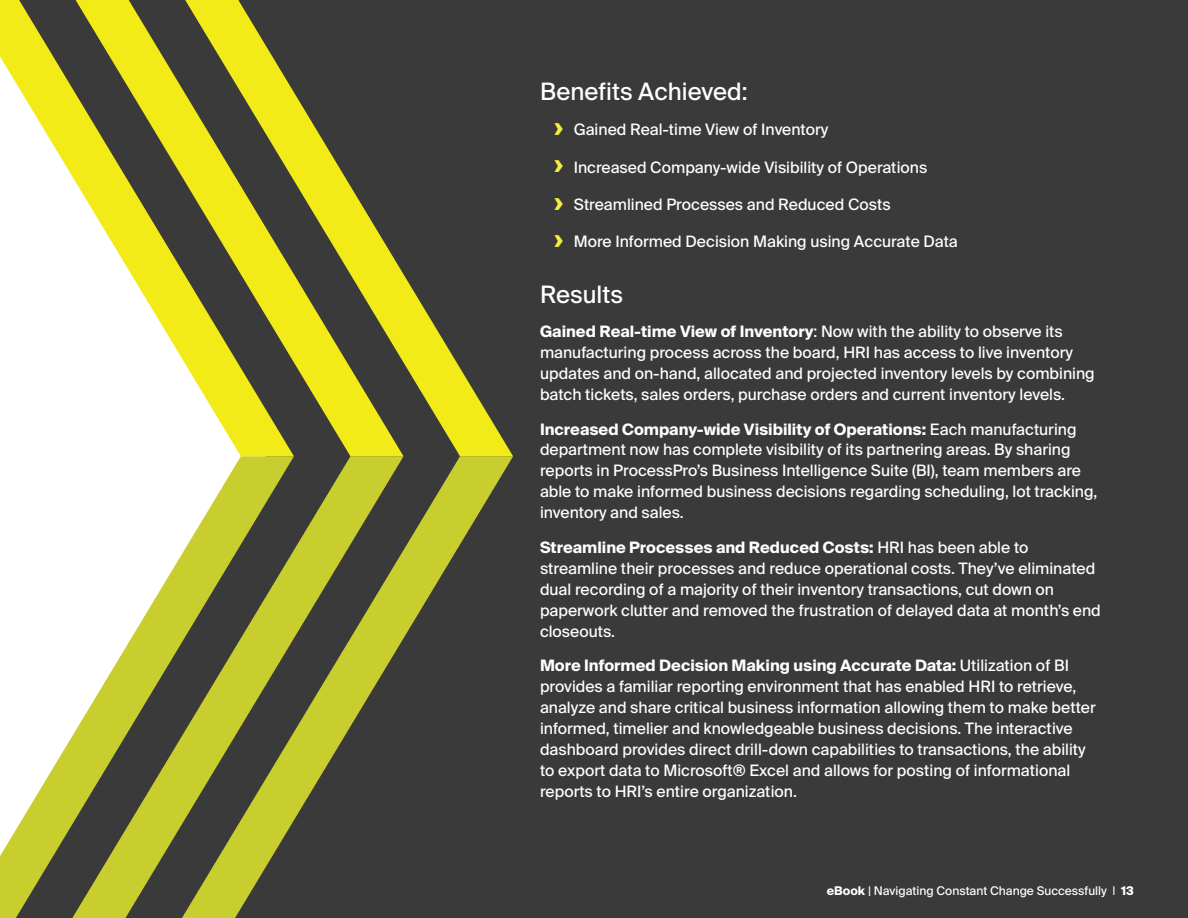
<style>
.page{position:relative;width:1188px;height:918px;background:#393a39}
.page>*{position:absolute;margin:0;border:0;box-sizing:border-box;transform-origin:0 0}
.t1{font:24px "Suisse Intl";color:#fff}
.t2{font:15.75px/21px "Suisse Intl";color:#fff}
.t3{font:12px "Suisse Intl";color:#fff}
.s1{font-weight:700;font-size:25.5px;color:#f4ed42}
.s2{font-weight:700}
</style>
<div class="page">
<svg style="left:404px;top:456px;width:109px;height:181px"></svg>
<svg style="left:404px;top:275px;width:109px;height:181px"></svg>
<svg style="left:294px;top:456px;width:110px;height:364px"></svg>
<svg style="left:294px;top:92px;width:110px;height:364px"></svg>
<svg style="left:0;top:456px;width:294px;height:462px"></svg>
<svg style="left:0;top:0;width:294px;height:456px"></svg>
<h1 class="t1" style="left:540px;top:77px;width:209px">Benefits Achieved:</h1>
<p class="t2" style="left:554px;top:119px;width:276px"><span class="s1">›</span> Gained Real-time View of Inventory</p>
<p class="t2" style="left:554px;top:157px;width:375px"><span class="s1">›</span> Increased Company-wide Visibility of Operations</p>
<p class="t2" style="left:554px;top:194px;width:338px"><span class="s1">›</span> Streamlined Processes and Reduced Costs</p>
<p class="t2" style="left:554px;top:231px;width:405px"><span class="s1">›</span> More Informed Decision Making using Accurate Data</p>
<h1 class="t1" style="left:540px;top:280px;width:84px">Results</h1>
<p class="t2" style="left:540px;top:321px;width:556px"><span class="s2">Gained Real-time View of Inventory</span>: Now with the ability to observe its manufacturing process across the board, HRI has access to live inventory updates and on-hand, allocated and projected inventory levels by combining batch tickets, sales orders, purchase orders and current inventory levels.</p>
<p class="t2" style="left:540px;top:419px;width:559px"><span class="s2">Increased Company-wide Visibility of Operations:</span> Each manufacturing department now has complete visibility of its partnering areas. By sharing reports in ProcessPro’s Business Intelligence Suite (BI), team members are able to make informed business decisions regarding scheduling, lot tracking, inventory and sales.</p>
<p class="t2" style="left:540px;top:537px;width:562px"><span class="s2">Streamline Processes and Reduced Costs:</span> HRI has been able to streamline their processes and reduce operational costs. They’ve eliminated dual recording of a majority of their inventory transactions, cut down on paperwork clutter and removed the frustration of delayed data at month’s end closeouts.</p>
<p class="t2" style="left:540px;top:655px;width:557px"><span class="s2">More Informed Decision Making using Accurate Data:</span> Utilization of BI provides a familiar reporting environment that has enabled HRI to retrieve, analyze and share critical business information allowing them to make better informed, timelier and knowledgeable business decisions. The interactive dashboard provides direct drill-down capabilities to transactions, the ability to export data to Microsoft® Excel and allows for posting of informational reports to HRI’s entire organization.</p>
<p class="t3" style="left:827px;top:883px;width:309px"><span class="s2">eBook</span> | Navigating Constant Change Successfully | <span class="s2">13</span></p>
</div>
